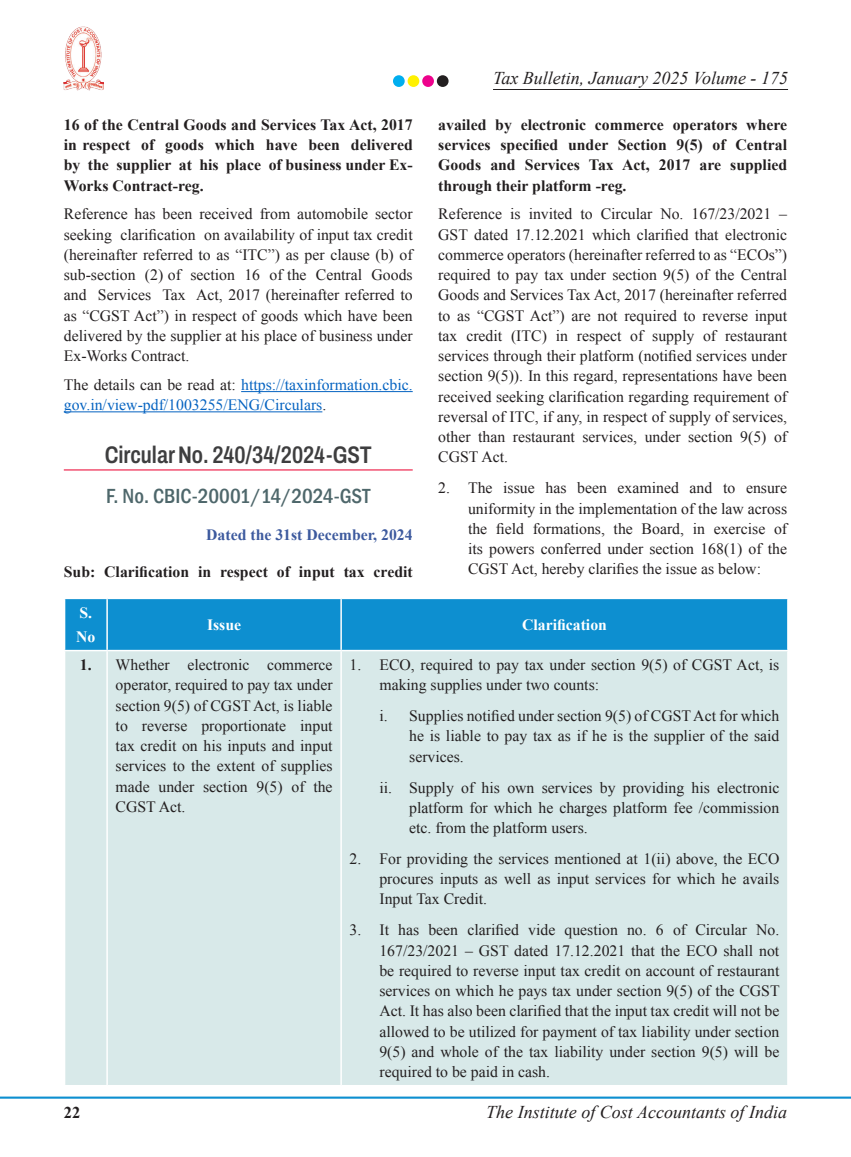
<style>
.page{position:relative;width:851px;height:1157px;background:#fff}
.page>*{position:absolute;margin:0;border:0;box-sizing:border-box;transform-origin:0 0}
.Notification_Head{font:600 24px "Archivo Condensed";color:#3e3e3f}
.Notification_Sub-Hea{font:500 condensed 21px "Franklin Gothic";color:#4e676b}
.t1{font:italic 18px "Times New Roman";color:#231f20}
.t2{font:700 16.5px "Times New Roman";color:#231f20}
.Body{font:15.75px/20.2px "Times New Roman";color:#231f20;text-align:justify}
.Table_tab_1{font:15.75px/20.2px "Times New Roman";color:#231f20;text-align:justify}
.Body-2{font:700 15.75px/20.2px "Times New Roman";color:#231f20;text-align:justify}
.Table_tab_2{font:15.75px/20.2px "Times New Roman";color:#231f20;text-align:justify}
.Table_Body{font:15.75px/20.2px "Times New Roman";color:#231f20;text-align:justify}
.Tab_Setting_1{font:15.75px/20.2px "Times New Roman";color:#231f20;text-align:justify}
.Body-3{font:15.75px/20.2px "Times New Roman";color:#0563c1}
.Notification_Date{font:700 15.75px "Times New Roman";color:#3d5a9e}
.Table_Body-2{font:700 15.75px "Times New Roman";color:#fff}
.Table_Body-3{font:700 15.75px "Times New Roman";color:#231f20}
.s1{color:#231f20}
</style>
<div class="page">
<hr style="left:0;top:1096px;width:850px;height:2px;background:#0d8fd0">
<img style="left:64px;top:26px;width:39px;height:64px">
<hr style="left:493px;top:89px;width:294px;height:1px;background:#231f20">
<div style="left:393px;top:75px;width:11px;height:12px;background:#00aeef;border-radius:50%"></div>
<div style="left:407px;top:75px;width:12px;height:12px;background:#fff101;border-radius:50%"></div>
<div style="left:422px;top:75px;width:12px;height:12px;background:#ed028c;border-radius:50%"></div>
<div style="left:437px;top:75px;width:11px;height:12px;background:#231f20;border-radius:50%"></div>
<hr style="left:241px;top:391px;width:171px;height:1px;background:#0563c1">
<hr style="left:64px;top:411px;width:258px;height:1px;background:#0563c1">
<hr style="left:64px;top:469px;width:348px;height:1px;background:#ee3358">
<div style="left:65px;top:599px;width:722px;height:51px;background:#0d8fd0"></div>
<div style="left:65px;top:651px;width:722px;height:434px;background:#d8e9e9"></div>
<hr style="left:106px;top:599px;width:2px;height:51px;background:#fff">
<hr style="left:340px;top:599px;width:2px;height:51px;background:#fff">
<hr style="left:106px;top:651px;width:2px;height:434px;background:#fff">
<hr style="left:340px;top:651px;width:2px;height:434px;background:#fff">
<p class="Body-2" style="left:64px;top:114px;width:350px">16 of the Central Goods and Services Tax Act, 2017 in respect of goods which have been delivered by the supplier at his place of business under Ex-Works Contract-reg.</p>
<p class="Body" style="left:64px;top:204px;width:350px">Reference has been received from automobile sector seeking clarification on availability of input tax credit (hereinafter referred to as “ITC”) as per clause (b) of sub-section (2) of section 16 of the Central Goods and Services Tax Act, 2017 (hereinafter referred to as “CGST Act”) in respect of goods which have been delivered by the supplier at his place of business under Ex-Works Contract.</p>
<p class="Body-3" style="left:64px;top:374px;width:350px"><span class="s1">The details can be read at:</span> https://taxinformation.cbic. gov.in/view-pdf/1003255/ENG/Circulars<span class="s1">.</span></p>
<p class="Notification_Head" style="left:105px;top:436px;width:268px">Circular No. 240/34/2024-GST</p>
<p class="Notification_Sub-Hea" style="left:106px;top:482px;width:266px">F. No. CBIC-20001/14/2024-GST</p>
<p class="Notification_Date" style="left:206px;top:523px;width:208px">Dated the 31st December, 2024</p>
<p class="Body-2" style="left:64px;top:561px;width:350px">Sub: Clarification in respect of input tax credit</p>
<p class="t1" style="left:493px;top:66px;width:296px">Tax Bulletin, January 2025 Volume - 175</p>
<p class="Body-2" style="left:438px;top:114px;width:350px">availed by electronic commerce operators where services specified under Section 9(5) of Central Goods and Services Tax Act, 2017 are supplied through their platform -reg.</p>
<p class="Body" style="left:438px;top:204px;width:350px">Reference is invited to Circular No. 167/23/2021 – GST dated 17.12.2021 which clarified that electronic commerce operators (hereinafter referred to as “ECOs”) required to pay tax under section 9(5) of the Central Goods and Services Tax Act, 2017 (hereinafter referred to as “CGST Act”) are not required to reverse input tax credit (ITC) in respect of supply of restaurant services through their platform (notified services under section 9(5)). In this regard, representations have been received seeking clarification regarding requirement of reversal of ITC, if any, in respect of supply of services, other than restaurant services, under section 9(5) of CGST Act.</p>
<p class="Tab_Setting_1" style="left:468px;top:477px;width:320px;text-indent:-30px">2. The issue has been examined and to ensure uniformity in the implementation of the law across the field formations, the Board, in exercise of its powers conferred under section 168(1) of the CGST Act, hereby clarifies the issue as below:</p>
<p class="Table_Body-2" style="left:79px;top:601px;width:14px">S.</p>
<p class="Table_Body-2" style="left:76px;top:626px;width:21px">No</p>
<p class="Table_Body-2" style="left:207px;top:613px;width:36px">Issue</p>
<p class="Table_Body-2" style="left:522px;top:613px;width:86px">Clarification</p>
<p class="Table_Body-3" style="left:80px;top:653px;width:13px">1.</p>
<p class="Table_Body" style="left:116px;top:654px;width:218px">Whether electronic commerce operator, required to pay tax under section 9(5) of CGST Act, is liable to reverse proportionate input tax credit on his inputs and input services to the extent of supplies made under section 9(5) of the CGST Act.</p>
<p class="Table_tab_1" style="left:379px;top:654px;width:401px;text-indent:-30px">1. ECO, required to pay tax under section 9(5) of CGST Act, is making supplies under two counts:</p>
<p class="Table_tab_2" style="left:409px;top:705px;width:371px;text-indent:-30px">i. Supplies notified under section 9(5) of CGSTAct for which he is liable to pay tax as if he is the supplier of the said services.</p>
<p class="Table_tab_2" style="left:409px;top:777px;width:371px;text-indent:-30px">ii. Supply of his own services by providing his electronic platform for which he charges platform fee /commission etc. from the platform users.</p>
<p class="Table_tab_1" style="left:379px;top:848px;width:401px;text-indent:-30px">2. For providing the services mentioned at 1(ii) above, the ECO procures inputs as well as input services for which he avails Input Tax Credit.</p>
<p class="Table_tab_1" style="left:379px;top:919px;width:401px;text-indent:-30px">3. It has been clarified vide question no. 6 of Circular No.<br>167/23/2021 – GST dated 17.12.2021 that the ECO shall not be required to reverse input tax credit on account of restaurant services on which he pays tax under section 9(5) of the CGST Act. It has also been clarified that the input tax credit will not be allowed to be utilized for payment of tax liability under section 9(5) and whole of the tax liability under section 9(5) will be required to be paid in cash.</p>
<p class="t2" style="left:64px;top:1100px;width:18px">22</p>
<p class="t1" style="left:486px;top:1099px;width:302px">The Institute of Cost Accountants of India</p>
</div>
